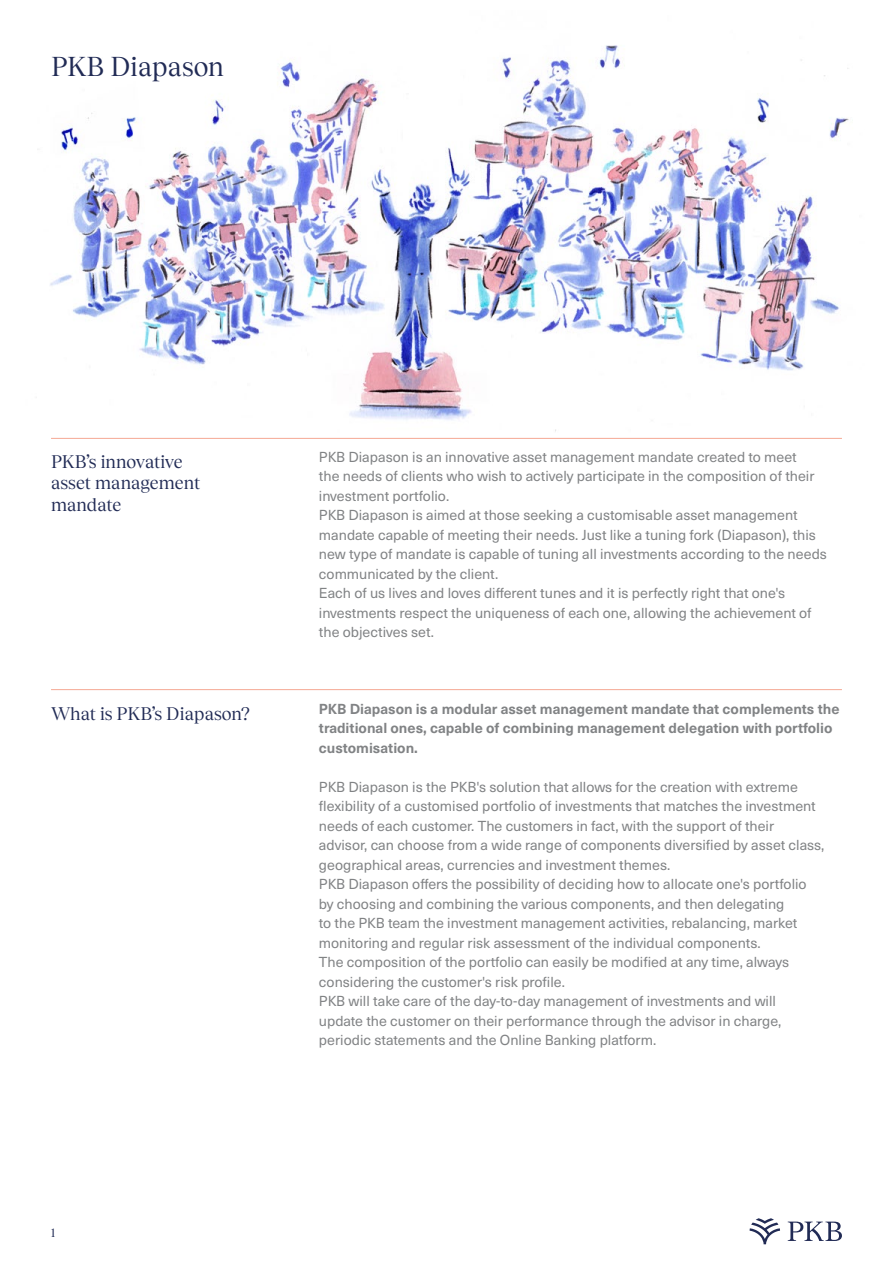
<style>
.page{position:relative;width:893px;height:1263px;background:#fff}
.page>*{position:absolute;margin:0;border:0;box-sizing:border-box;transform-origin:0 0}
.t1{font:27px "Tobias";color:#212b55}
.t2{font:18px/21.6px "Tobias";letter-spacing:-.005em;color:#212b55}
.t3{font:14.25px/19.5px "Neue Haas Unica W1 G";color:#818385}
.t4{font:700 14.25px/19.5px "Neue Haas Unica W1 G";color:#818385}
.t5{font:12px "Tobias";color:#212b55}
</style>
<div class="page">
<img style="left:50px;top:45px;width:799px;height:387px">
<hr style="left:51px;top:438px;width:791px;height:1px;background:#f5a994">
<hr style="left:51px;top:689px;width:791px;height:1px;background:#f5a994">
<svg style="left:788px;top:1221px;width:54px;height:20px"></svg>
<svg style="left:750px;top:1218px;width:30px;height:26px"></svg>
<h1 class="t1" style="left:51px;top:45px;width:175px">PKB Diapason</h1>
<p class="t2" style="left:51px;top:449px;width:151px">PKB’s innovative asset management mandate</p>
<p class="t2" style="left:51px;top:701px;width:201px">What is PKB’s Diapason?</p>
<p class="t3" style="left:319px;top:446px;width:510px">PKB Diapason is an innovative asset management mandate created to meet<br>the needs of clients who wish to actively participate in the composition of their investment portfolio.<br>PKB Diapason is aimed at those seeking a customisable asset management mandate capable of meeting their needs. Just like a tuning fork (Diapason), this new type of mandate is capable of tuning all investments according to the needs communicated by the client.<br>Each of us lives and loves different tunes and it is perfectly right that one's investments respect the uniqueness of each one, allowing the achievement of the objectives set.</p>
<p class="t4" style="left:319px;top:698px;width:522px">PKB Diapason is a modular asset management mandate that complements the traditional ones, capable of combining management delegation with portfolio customisation.</p>
<p class="t3" style="left:319px;top:776px;width:507px">PKB Diapason is the PKB's solution that allows for the creation with extreme flexibility of a customised portfolio of investments that matches the investment needs of each customer. The customers in fact, with the support of their advisor, can choose from a wide range of components diversified by asset class, geographical areas, currencies and investment themes.<br>PKB Diapason offers the possibility of deciding how to allocate one's portfolio by choosing and combining the various components, and then delegating<br>to the PKB team the investment management activities, rebalancing, market monitoring and regular risk assessment of the individual components.<br>The composition of the portfolio can easily be modified at any time, always considering the customer's risk profile.<br>PKB will take care of the day-to-day management of investments and will<br>update the customer on their performance through the advisor in charge, periodic statements and the Online Banking platform.</p>
<p class="t5" style="left:51px;top:1223px;width:6px">1</p>
</div>
